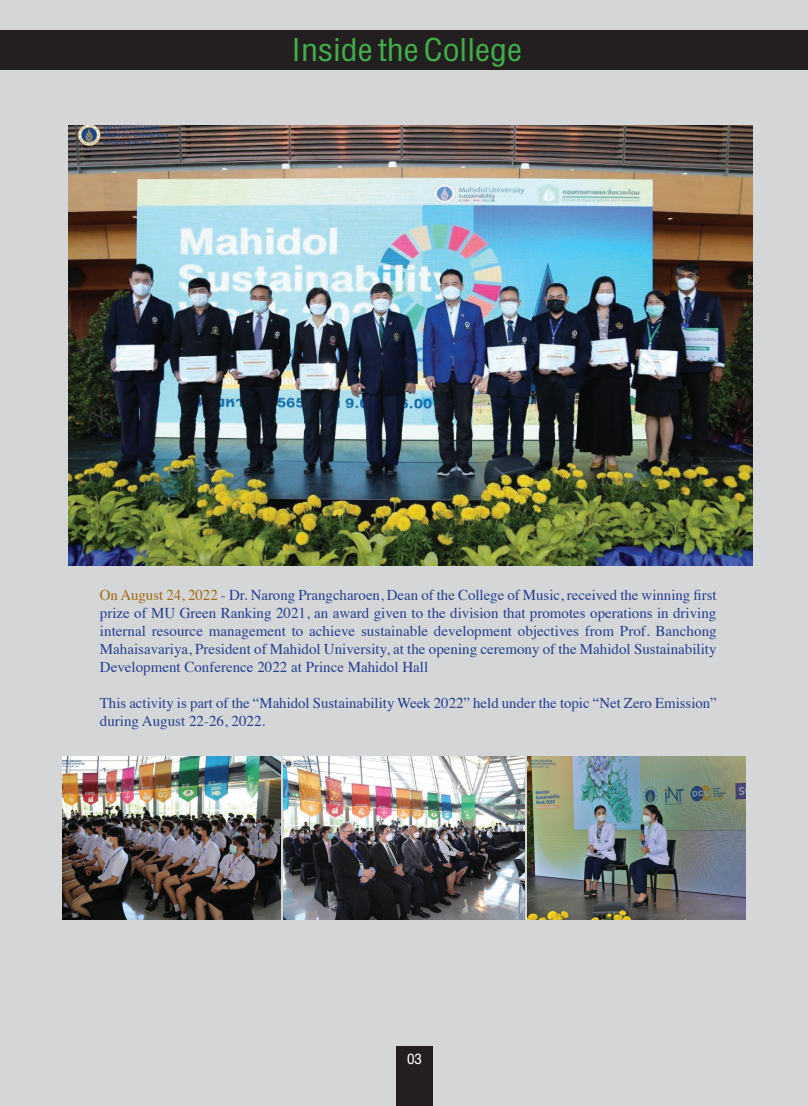
<style>
.page{position:relative;width:808px;height:1106px;background:#d5d6d8}
.page>*{position:absolute;margin:0;border:0;box-sizing:border-box;transform-origin:0 0}
.t1{font:45px "DB Helvethaica X 57 Cond";color:#40ae49;scale:1.05 1}
.t2{font:21px "DB Helvethaica X 57 Cond";color:#fff;scale:1.05 1}
.t3{font:15px/18px "Times";color:#253f8e;text-align:justify}
.s1{color:#9f6a12}
</style>
<div class="page">
<div style="left:396px;top:1046px;width:37px;height:60px;background:#231f20"></div>
<div style="left:0;top:30px;width:808px;height:40px;background:#231f20"></div>
<img style="left:68px;top:125px;width:685px;height:441px">
<img style="left:62px;top:756px;width:218px;height:163px">
<img style="left:283px;top:757px;width:242px;height:162px">
<img style="left:528px;top:757px;width:218px;height:162px">
<h1 class="t1" style="left:292px;top:25px;width:221px">Inside the College</h1>
<p class="t3" style="left:100px;top:585px;width:618px"><span class="s1">On August 24, 2022</span> - Dr. Narong Prangcharoen, Dean of the College of Music, received the winning first prize of MU Green Ranking 2021, an award given to the division that promotes operations in driving internal resource management to achieve sustainable development objectives from Prof. Banchong Mahaisavariya, President of Mahidol University, at the opening ceremony of the Mahidol Sustainability Development Conference 2022 at Prince Mahidol Hall</p>
<p class="t3" style="left:100px;top:693px;width:618px">This activity is part of the “Mahidol Sustainability Week 2022” held under the topic “Net Zero Emission” during August 22-26, 2022.</p>
<h2 class="t2" style="left:407px;top:1047px;width:16px">03</h2>
</div>
